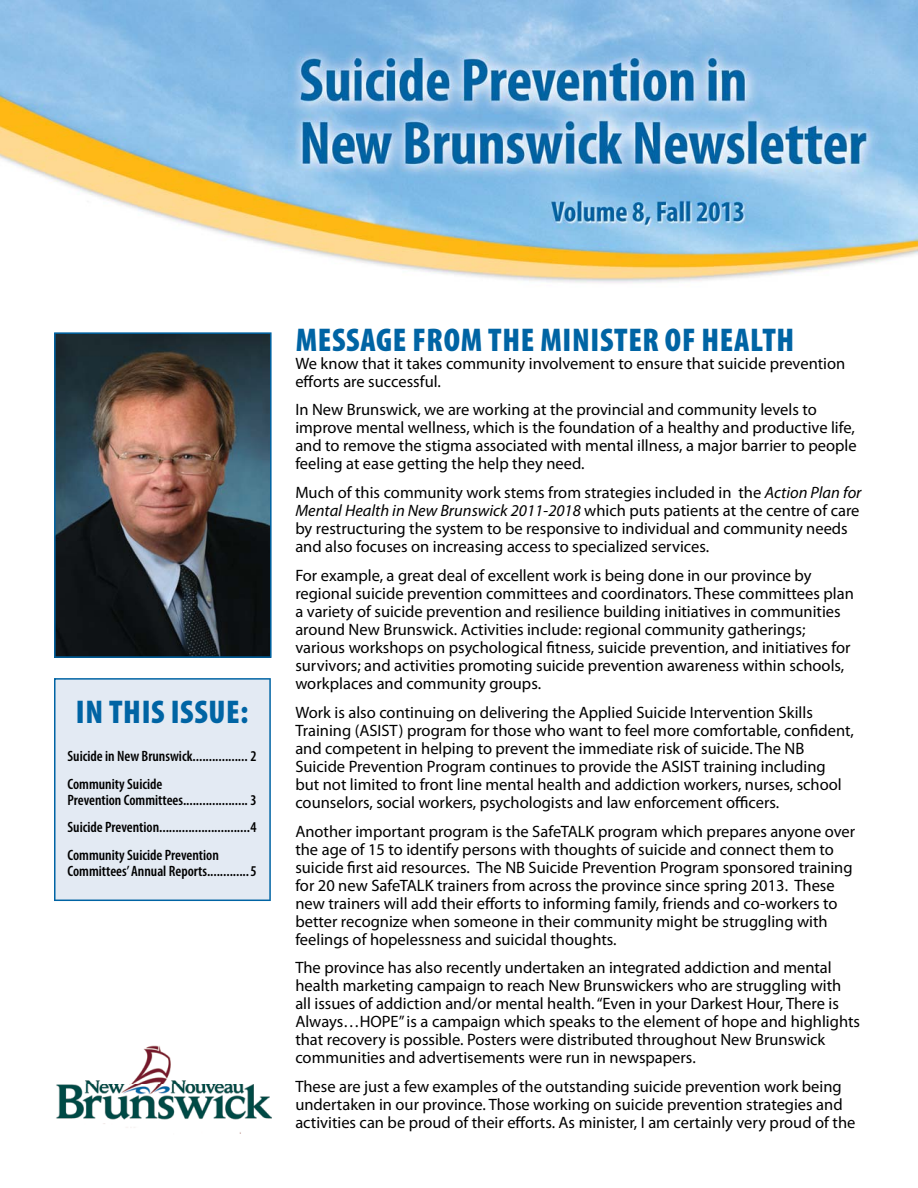
<style>
.page{position:relative;width:918px;height:1188px;background:#fff}
.page>*{position:absolute;margin:0;border:0;box-sizing:border-box;transform-origin:0 0}
.t1{font:900 condensed 33px "Myriad Pro";letter-spacing:.02em;color:#0064a4}
.t2{font:16.5px/18px "Myriad Pro";color:#000}
.t3{font:600 condensed 15px/27.3px "Myriad Pro";color:#000}
.s1{font-style:italic}
</style>
<div class="page">
<img style="left:0;top:0;width:918px;height:1134px">
<div style="left:54px;top:678px;width:217px;height:223px;background:#e3eaf3"></div>
<img style="left:54px;top:332px;width:218px;height:326px">
<h1 class="t1" style="left:76px;top:691px;width:174px">IN THIS ISSUE:</h1>
<p class="t3" style="left:68px;top:742px;width:190px">Suicide in New Brunswick................. 2<br>Community Suicide</p>
<p class="t3" style="left:68px;top:786px;width:190px;text-align:justify">Prevention Committees.................... 3<br>Suicide Prevention............................ 4<br>Community Suicide Prevention</p>
<p class="t3" style="left:68px;top:857px;width:190px">Committees’ Annual Reports............. 5</p>
<h1 class="t1" style="left:296px;top:319px;width:500px">MESSAGE FROM THE MINISTER OF HEALTH</h1>
<p class="t2" style="left:295px;top:354px;width:551px">We know that it takes community involvement to ensure that suicide prevention efforts are successful.</p>
<p class="t2" style="left:295px;top:401px;width:563px">In New Brunswick, we are working at the provincial and community levels to improve mental wellness, which is the foundation of a healthy and productive life, and to remove the stigma associated with mental illness, a major barrier to people feeling at ease getting the help they need.</p>
<p class="t2" style="left:295px;top:483px;width:568px">Much of this community work stems from strategies included in the <span class="s1">Action Plan for Mental Health in New Brunswick 2011-2018</span> which puts patients at the centre of care by restructuring the system to be responsive to individual and community needs and also focuses on increasing access to specialized services.</p>
<p class="t2" style="left:295px;top:566px;width:560px">For example, a great deal of excellent work is being done in our province by regional suicide prevention committees and coordinators. These committees plan a variety of suicide prevention and resilience building initiatives in communities around New Brunswick. Activities include: regional community gatherings; various workshops on psychological fitness, suicide prevention, and initiatives for survivors; and activities promoting suicide prevention awareness within schools, workplaces and community groups.</p>
<p class="t2" style="left:295px;top:703px;width:560px">Work is also continuing on delivering the Applied Suicide Intervention Skills Training (ASIST) program for those who want to feel more comfortable, confident, and competent in helping to prevent the immediate risk of suicide. The NB Suicide Prevention Program continues to provide the ASIST training including but not limited to front line mental health and addiction workers, nurses, school counselors, social workers, psychologists and law enforcement officers.</p>
<p class="t2" style="left:295px;top:822px;width:561px">Another important program is the SafeTALK program which prepares anyone over the age of 15 to identify persons with thoughts of suicide and connect them to suicide first aid resources. The NB Suicide Prevention Program sponsored training for 20 new SafeTALK trainers from across the province since spring 2013. These new trainers will add their efforts to informing family, friends and co-workers to better recognize when someone in their community might be struggling with feelings of hopelessness and suicidal thoughts.</p>
<p class="t2" style="left:295px;top:959px;width:566px">The province has also recently undertaken an integrated addiction and mental health marketing campaign to reach New Brunswickers who are struggling with all issues of addiction and/or mental health. “Even in your Darkest Hour, There is Always…HOPE” is a campaign which speaks to the element of hope and highlights that recovery is possible. Posters were distributed throughout New Brunswick communities and advertisements were run in newspapers.</p>
<p class="t2" style="left:295px;top:1077px;width:562px">These are just a few examples of the outstanding suicide prevention work being undertaken in our province. Those working on suicide prevention strategies and activities can be proud of their efforts. As minister, I am certainly very proud of the</p>
</div>
